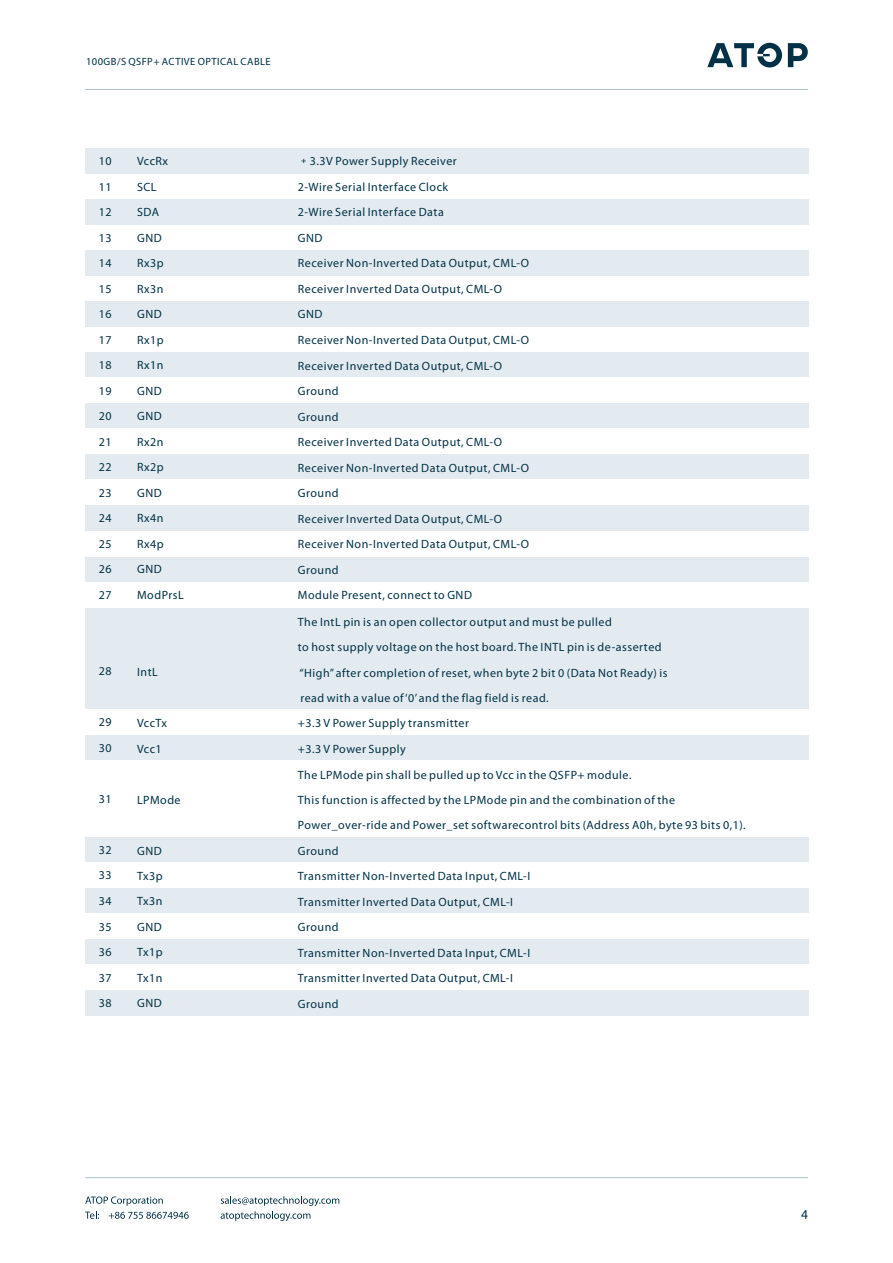
<style>
.page{position:relative;width:893px;height:1263px;background:#fff}
.page>*{position:absolute;margin:0;border:0;box-sizing:border-box;transform-origin:0 0}
.t1{font:13.5px "Myriad Pro";color:#003146}
.t2{font:12px/25.5px "Myriad Pro";letter-spacing:.04em;color:#003146}
.t3{font:10.5px "Myriad Pro";letter-spacing:.04em;color:#003146}
.s1{font-family:"Sim Sun"}
</style>
<div class="page">
<hr style="left:85px;top:89px;width:723px;height:1px;background:#aec1cd">
<svg style="left:707px;top:43px;width:101px;height:24px"></svg>
<hr style="left:85px;top:1177px;width:723px;height:1px;background:#b0c1cd">
<svg style="left:85px;top:1196px;width:104px;height:23px"></svg>
<svg style="left:221px;top:1196px;width:118px;height:25px"></svg>
<div style="left:753px;top:403px;width:55px;height:26px;background:#e4ebf0"></div>
<div style="left:290px;top:403px;width:463px;height:26px;background:#e4ebf0"></div>
<div style="left:128px;top:403px;width:162px;height:26px;background:#e4ebf0"></div>
<div style="left:85px;top:403px;width:43px;height:26px;background:#e4ebf0"></div>
<div style="left:753px;top:454px;width:55px;height:26px;background:#e4ebf0"></div>
<div style="left:290px;top:454px;width:463px;height:26px;background:#e4ebf0"></div>
<div style="left:128px;top:454px;width:162px;height:26px;background:#e4ebf0"></div>
<div style="left:85px;top:454px;width:43px;height:26px;background:#e4ebf0"></div>
<div style="left:753px;top:505px;width:55px;height:26px;background:#e4ebf0"></div>
<div style="left:290px;top:505px;width:463px;height:26px;background:#e4ebf0"></div>
<div style="left:128px;top:505px;width:162px;height:26px;background:#e4ebf0"></div>
<div style="left:85px;top:505px;width:43px;height:26px;background:#e4ebf0"></div>
<div style="left:753px;top:556px;width:55px;height:26px;background:#e4ebf0"></div>
<div style="left:290px;top:556px;width:463px;height:26px;background:#e4ebf0"></div>
<div style="left:128px;top:556px;width:162px;height:26px;background:#e4ebf0"></div>
<div style="left:85px;top:556px;width:43px;height:26px;background:#e4ebf0"></div>
<div style="left:753px;top:607px;width:55px;height:26px;background:#e4ebf0"></div>
<div style="left:290px;top:607px;width:463px;height:26px;background:#e4ebf0"></div>
<div style="left:128px;top:607px;width:162px;height:26px;background:#e4ebf0"></div>
<div style="left:85px;top:607px;width:43px;height:26px;background:#e4ebf0"></div>
<div style="left:753px;top:633px;width:55px;height:25px;background:#e4ebf0"></div>
<div style="left:290px;top:633px;width:463px;height:25px;background:#e4ebf0"></div>
<div style="left:128px;top:633px;width:162px;height:25px;background:#e4ebf0"></div>
<div style="left:85px;top:633px;width:43px;height:25px;background:#e4ebf0"></div>
<div style="left:753px;top:658px;width:55px;height:26px;background:#e4ebf0"></div>
<div style="left:290px;top:658px;width:463px;height:26px;background:#e4ebf0"></div>
<div style="left:128px;top:658px;width:162px;height:26px;background:#e4ebf0"></div>
<div style="left:85px;top:658px;width:43px;height:26px;background:#e4ebf0"></div>
<div style="left:753px;top:684px;width:55px;height:25px;background:#e4ebf0"></div>
<div style="left:290px;top:684px;width:463px;height:25px;background:#e4ebf0"></div>
<div style="left:128px;top:684px;width:162px;height:25px;background:#e4ebf0"></div>
<div style="left:85px;top:684px;width:43px;height:25px;background:#e4ebf0"></div>
<div style="left:753px;top:735px;width:55px;height:25px;background:#e4ebf0"></div>
<div style="left:290px;top:735px;width:463px;height:25px;background:#e4ebf0"></div>
<div style="left:128px;top:735px;width:162px;height:25px;background:#e4ebf0"></div>
<div style="left:85px;top:735px;width:43px;height:25px;background:#e4ebf0"></div>
<div style="left:753px;top:837px;width:55px;height:25px;background:#e4ebf0"></div>
<div style="left:290px;top:837px;width:463px;height:25px;background:#e4ebf0"></div>
<div style="left:128px;top:837px;width:162px;height:25px;background:#e4ebf0"></div>
<div style="left:85px;top:837px;width:43px;height:25px;background:#e4ebf0"></div>
<div style="left:753px;top:888px;width:55px;height:25px;background:#e4ebf0"></div>
<div style="left:290px;top:888px;width:463px;height:25px;background:#e4ebf0"></div>
<div style="left:128px;top:888px;width:162px;height:25px;background:#e4ebf0"></div>
<div style="left:85px;top:888px;width:43px;height:25px;background:#e4ebf0"></div>
<div style="left:753px;top:939px;width:55px;height:25px;background:#e4ebf0"></div>
<div style="left:290px;top:939px;width:463px;height:25px;background:#e4ebf0"></div>
<div style="left:128px;top:939px;width:162px;height:25px;background:#e4ebf0"></div>
<div style="left:85px;top:939px;width:43px;height:25px;background:#e4ebf0"></div>
<div style="left:753px;top:990px;width:55px;height:25px;background:#e4ebf0"></div>
<div style="left:290px;top:990px;width:463px;height:25px;background:#e4ebf0"></div>
<div style="left:128px;top:990px;width:162px;height:25px;background:#e4ebf0"></div>
<div style="left:85px;top:990px;width:43px;height:25px;background:#e4ebf0"></div>
<div style="left:753px;top:352px;width:55px;height:26px;background:#e4ebf0"></div>
<div style="left:290px;top:352px;width:463px;height:26px;background:#e4ebf0"></div>
<div style="left:128px;top:352px;width:162px;height:26px;background:#e4ebf0"></div>
<div style="left:85px;top:352px;width:43px;height:26px;background:#e4ebf0"></div>
<div style="left:753px;top:148px;width:55px;height:26px;background:#e4ebf0"></div>
<div style="left:290px;top:148px;width:463px;height:26px;background:#e4ebf0"></div>
<div style="left:128px;top:148px;width:162px;height:26px;background:#e4ebf0"></div>
<div style="left:85px;top:148px;width:43px;height:26px;background:#e4ebf0"></div>
<div style="left:753px;top:199px;width:55px;height:26px;background:#e4ebf0"></div>
<div style="left:290px;top:199px;width:463px;height:26px;background:#e4ebf0"></div>
<div style="left:128px;top:199px;width:162px;height:26px;background:#e4ebf0"></div>
<div style="left:85px;top:199px;width:43px;height:26px;background:#e4ebf0"></div>
<div style="left:753px;top:250px;width:55px;height:26px;background:#e4ebf0"></div>
<div style="left:290px;top:250px;width:463px;height:26px;background:#e4ebf0"></div>
<div style="left:128px;top:250px;width:162px;height:26px;background:#e4ebf0"></div>
<div style="left:85px;top:250px;width:43px;height:26px;background:#e4ebf0"></div>
<div style="left:753px;top:301px;width:55px;height:26px;background:#e4ebf0"></div>
<div style="left:290px;top:301px;width:463px;height:26px;background:#e4ebf0"></div>
<div style="left:128px;top:301px;width:162px;height:26px;background:#e4ebf0"></div>
<div style="left:85px;top:301px;width:43px;height:26px;background:#e4ebf0"></div>
<p class="t3" style="left:86px;top:57px;width:186px">100GB/S QSFP+ ACTIVE OPTICAL CABLE</p>
<p class="t2" style="left:99px;top:149px;width:14px;text-align:justify">10<br>11<br>12<br>13<br>14<br>15<br>16</p>
<p class="t2" style="left:298px;top:149px;width:233px"><span class="s1">﹢</span>3.3V Power Supply Receiver<br>2-Wire Serial Interface Clock<br>2-Wire Serial Interface Data<br>GND<br>Receiver Non-Inverted Data Output, CML-O<br>Receiver Inverted Data Output, CML-O<br>GND</p>
<p class="t2" style="left:137px;top:149px;width:33px">VccRx<br>SCL<br>SDA<br>GND<br>Rx3p<br>Rx3n<br>GND</p>
<p class="t2" style="left:99px;top:328px;width:14px;text-align:justify">17<br>18<br>19</p>
<p class="t2" style="left:99px;top:404px;width:14px;text-align:justify">20<br>21<br>22<br>23<br>24<br>25<br>26<br>27</p>
<p class="t2" style="left:137px;top:328px;width:28px;text-align:justify">Rx1p Rx1n GND</p>
<p class="t2" style="left:137px;top:405px;width:48px">GND<br>Rx2n<br>Rx2p<br>GND<br>Rx4n<br>Rx4p<br>GND<br>ModPrsL</p>
<p class="t2" style="left:99px;top:659px;width:14px">28</p>
<p class="t2" style="left:137px;top:660px;width:22px">IntL</p>
<p class="t2" style="left:99px;top:711px;width:14px">29<br>30</p>
<p class="t2" style="left:137px;top:711px;width:31px">VccTx<br>Vcc1</p>
<p class="t2" style="left:99px;top:787px;width:14px">31</p>
<p class="t2" style="left:137px;top:788px;width:45px">LPMode</p>
<p class="t2" style="left:99px;top:838px;width:14px;text-align:justify">32<br>33<br>34<br>35<br>36<br>37<br>38</p>
<p class="t2" style="left:137px;top:839px;width:27px;text-align:justify">GND Tx3p Tx3n GND Tx1p Tx1n GND</p>
<p class="t2" style="left:298px;top:328px;width:233px">Receiver Non-Inverted Data Output, CML-O<br>Receiver Inverted Data Output, CML-O<br>Ground</p>
<p class="t2" style="left:298px;top:405px;width:233px">Ground<br>Receiver Inverted Data Output, CML-O<br>Receiver Non-Inverted Data Output, CML-O<br>Ground<br>Receiver Inverted Data Output, CML-O<br>Receiver Non-Inverted Data Output, CML-O<br>Ground<br>Module Present, connect to GND</p>
<p class="t2" style="left:298px;top:610px;width:371px">The IntL pin is an open collector output and must be pulled<br>to host supply voltage on the host board. The INTL pin is de-asserted “High” after completion of reset, when byte 2 bit 0 (Data Not Ready) is read with a value of ‘0’ and the flag field is read.</p>
<p class="t2" style="left:298px;top:711px;width:449px">+3.3 V Power Supply transmitter<br>+3.3 V Power Supply<br>The LPMode pin shall be pulled up to Vcc in the QSFP+ module.<br>This function is affected by the LPMode pin and the combination of the Power_over-ride and Power_set softwarecontrol bits (Address A0h, byte 93 bits 0,1).<br>Ground<br>Transmitter Non-Inverted Data Input, CML-I<br>Transmitter Inverted Data Output, CML-I<br>Ground<br>Transmitter Non-Inverted Data Input, CML-I<br>Transmitter Inverted Data Output, CML-I<br>Ground</p>
<p class="t1" style="left:801px;top:1208px;width:8px">4</p>
</div>
